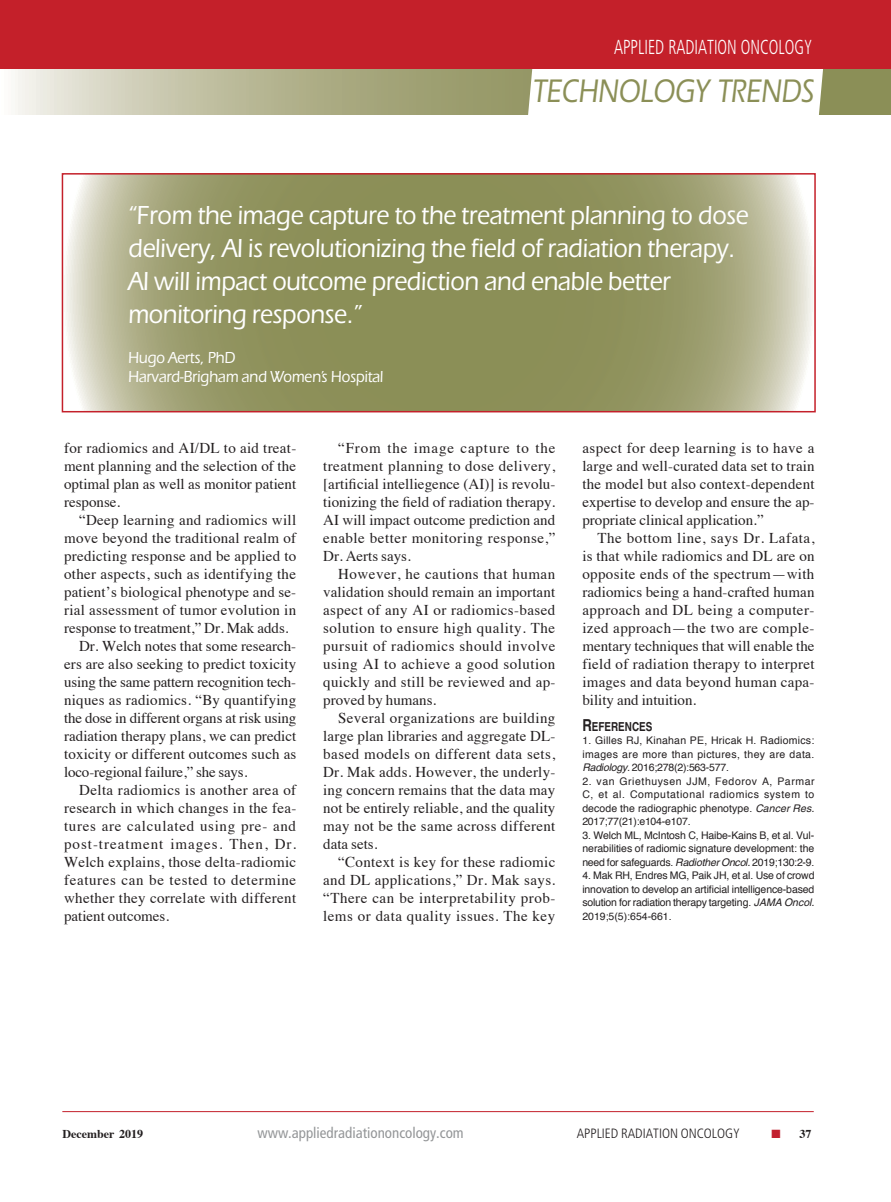
<style>
.page{position:relative;width:891px;height:1202px;background:#fff}
.page>*{position:absolute;margin:0;border:0;box-sizing:border-box;transform-origin:0 0}
.t1{font:500 33.75px "Itc Eras";color:#8b8f57;scale:.8 1}
.t2{font:500 27px/33px "Itc Eras";letter-spacing:-.01em;color:#fff;scale:.9 1}
.t3{font:300 condensed 20.25px "Frutiger";color:#fff;scale:.8 1}
.t4{font:500 16.5px/19.5px "Itc Eras";letter-spacing:-.01em;color:#fff;scale:.9 1}
.t5{font:15px/18px "Times";letter-spacing:.015em;color:#231f20;text-align:justify}
.t6{font:15px "Times";letter-spacing:-.01em;color:#231f20}
.t7{font:condensed 15px "Frutiger";color:#949698}
.t8{font:15px "Times";letter-spacing:.045em;color:#231f20}
.t9{font:15px "Times";letter-spacing:.04em;color:#231f20}
.t10{font:15px "Times";letter-spacing:.065em;color:#231f20}
.t11{font:300 condensed 13.5px "Frutiger";color:#231f20}
.t12{font:700 12.3px "Helvetica";color:#231f20;scale:.8 1}
.t13{font:700 12px "Times";color:#231f20}
.t14{font:10.5px/13.5px "Helvetica";color:#231f20;text-align:justify}
.s1{font-size:16.5px}
.s2{font-style:italic}
.s3{color:#c2202f}
</style>
<div class="page">
<svg style="left:15px;top:69px;width:876px;height:46px;background:#b4b591"></svg>
<svg style="left:526px;top:69px;width:298px;height:46px"></svg>
<div style="left:0;top:0;width:891px;height:69px;background:#c4202a"></div>
<hr style="left:62px;top:1111px;width:752px;height:1px;background:#c4202a">
<svg style="left:66px;top:176px;width:747px;height:233px;background:#9d9f71"></svg>
<div style="left:62px;top:173px;width:754px;height:239px;border:2px solid #c4202a"></div>
<h3 class="t3" style="left:614px;top:36px;width:249px">APPLIED RADIATION ONCOLOGY</h3>
<h1 class="t1" style="left:532px;top:72px;width:357px">TECHNOLOGY TRENDS</h1>
<h2 class="t2" style="left:128px;top:199px;width:691px">“From the image capture to the treatment planning to dose delivery, AI is revolutionizing the field of radiation therapy.<br>AI will impact outcome prediction and enable better monitoring response.”</h2>
<p class="t4" style="left:128px;top:347px;width:285px">Hugo Aerts, PhD<br>Harvard-Brigham and Women’s Hospital</p>
<p class="t5" style="left:64px;top:438px;width:234px">for radiomics and AI/DL to aid treat&shy;ment planning and the selection of the optimal plan as well as monitor patient response.</p>
<p class="t5" style="left:79px;top:510px;width:219px">“Deep learning and radiomics will</p>
<p class="t5" style="left:64px;top:528px;width:234px">move beyond the traditional realm of</p>
<p class="t5" style="left:64px;top:546px;width:234px">predicting response and be applied to</p>
<p class="t5" style="left:64px;top:564px;width:233px">other aspects, such as identifying the</p>
<p class="t5" style="left:64px;top:582px;width:234px">patient’s biological phenotype and se-</p>
<p class="t5" style="left:64px;top:600px;width:234px">rial assessment of tumor evolution in</p>
<p class="t5" style="left:64px;top:618px;width:226px">response to treatment,” Dr. Mak adds.</p>
<p class="t5" style="left:79px;top:636px;width:219px">Dr. Welch notes that some research-</p>
<p class="t5" style="left:64px;top:654px;width:234px">ers are also seeking to predict toxicity</p>
<p class="t6" style="left:64px;top:668px;width:234px">using the same pattern recognition tech-</p>
<p class="t5" style="left:64px;top:690px;width:234px">niques as radiomics. “By quantifying</p>
<p class="t6" style="left:64px;top:704px;width:234px">the dose in different organs at risk using</p>
<p class="t5" style="left:64px;top:726px;width:234px">radiation therapy plans, we can predict</p>
<p class="t5" style="left:64px;top:744px;width:234px">toxicity or different outcomes such as</p>
<p class="t6" style="left:64px;top:758px;width:185px">loco-regional failure,” she says.</p>
<p class="t5" style="left:79px;top:780px;width:219px">Delta radiomics is another area of</p>
<p class="t5" style="left:64px;top:798px;width:234px">research in which changes in the fea-</p>
<p class="t8" style="left:64px;top:812px;width:234px">tures are calculated using pre- and</p>
<p class="t10" style="left:64px;top:830px;width:234px">post-treatment images. Then, Dr.</p>
<p class="t5" style="left:64px;top:852px;width:234px">Welch explains, those delta-radiomic</p>
<p class="t9" style="left:64px;top:866px;width:234px">features can be tested to determine</p>
<p class="t5" style="left:64px;top:888px;width:234px">whether they correlate with different</p>
<p class="t5" style="left:64px;top:906px;width:107px">patient outcomes.</p>
<p class="t5" style="left:323px;top:438px;width:234px;text-indent:15px">“From the image capture to the treatment planning to dose delivery, [artificial intelliegence (AI)] is revolu&shy;tionizing the field of radiation therapy.<br>AI will impact outcome prediction and enable better monitoring response,” Dr. Aerts says.</p>
<p class="t5" style="left:323px;top:564px;width:234px;text-indent:15px">However, he cautions that human validation should remain an important aspect of any AI or radiomics-based solution to ensure high quality. The pursuit of radiomics should involve using AI to achieve a good solution quickly and still be reviewed and ap&shy;proved by humans.</p>
<p class="t5" style="left:323px;top:708px;width:234px;text-indent:15px">Several organizations are building large plan libraries and aggregate DL&shy;based models on different data sets, Dr. Mak adds. However, the underly&shy;ing concern remains that the data may not be entirely reliable, and the quality may not be the same across different data sets.</p>
<p class="t5" style="left:323px;top:852px;width:234px;text-indent:15px">“Context is key for these radiomic and DL applications,” Dr. Mak says. “There can be interpretability prob&shy;lems or data quality issues. The key</p>
<p class="t5" style="left:582px;top:438px;width:234px">aspect for deep learning is to have a large and well-curated data set to train the model but also context-dependent expertise to develop and ensure the ap&shy;propriate clinical application.”</p>
<p class="t5" style="left:582px;top:528px;width:234px;text-indent:15px">The bottom line, says Dr. Lafata, is that while radiomics and DL are on opposite ends of the spectrum—with radiomics being a hand-crafted human approach and DL being a computer&shy;ized approach—the two are comple&shy;mentary techniques that will enable the field of radiation therapy to interpret images and data beyond human capa&shy;bility and intuition.</p>
<p class="t12" style="left:582px;top:719px;width:89px"><span class="s1">R</span>EFERENCES</p>
<p class="t14" style="left:582px;top:734px;width:234px">1. Gilles RJ, Kinahan PE, Hricak H. Radiomics: images are more than pictures, they are data.<br><span class="s2">Radiology.</span> 2016;278(2):563-577.</p>
<p class="t14" style="left:582px;top:774px;width:234px">2. van Griethuysen JJM, Fedorov A, Parmar C, et al. Computational radiomics system to decode the radiographic phenotype. <span class="s2">Cancer Res.<br></span>2017;77(21):e104-e107.</p>
<p class="t14" style="left:582px;top:828px;width:234px">3. Welch ML, McIntosh C, Haibe-Kains B, et al. Vul&shy;nerabilities of radiomic signature development: the need for safeguards. <span class="s2">Radiother Oncol.</span> 2019;130:2-9.</p>
<p class="t14" style="left:582px;top:869px;width:234px">4. Mak RH, Endres MG, Paik JH, et al. Use of crowd innovation to develop an artificial intelligence-based solution for radiation therapy targeting. <span class="s2">JAMA Oncol.<br></span>2019;5(5):654-661.</p>
<p class="t13" style="left:62px;top:1122px;width:82px">December 2019</p>
<p class="t7" style="left:257px;top:1123px;width:208px">www.appliedradiationoncology.com</p>
<p class="t11" style="left:577px;top:1125px;width:165px">APPLIED RADIATION ONCOLOGY</p>
<p class="t13" style="left:772px;top:1122px;width:41px"><span class="s3">■</span> 37</p>
</div>
